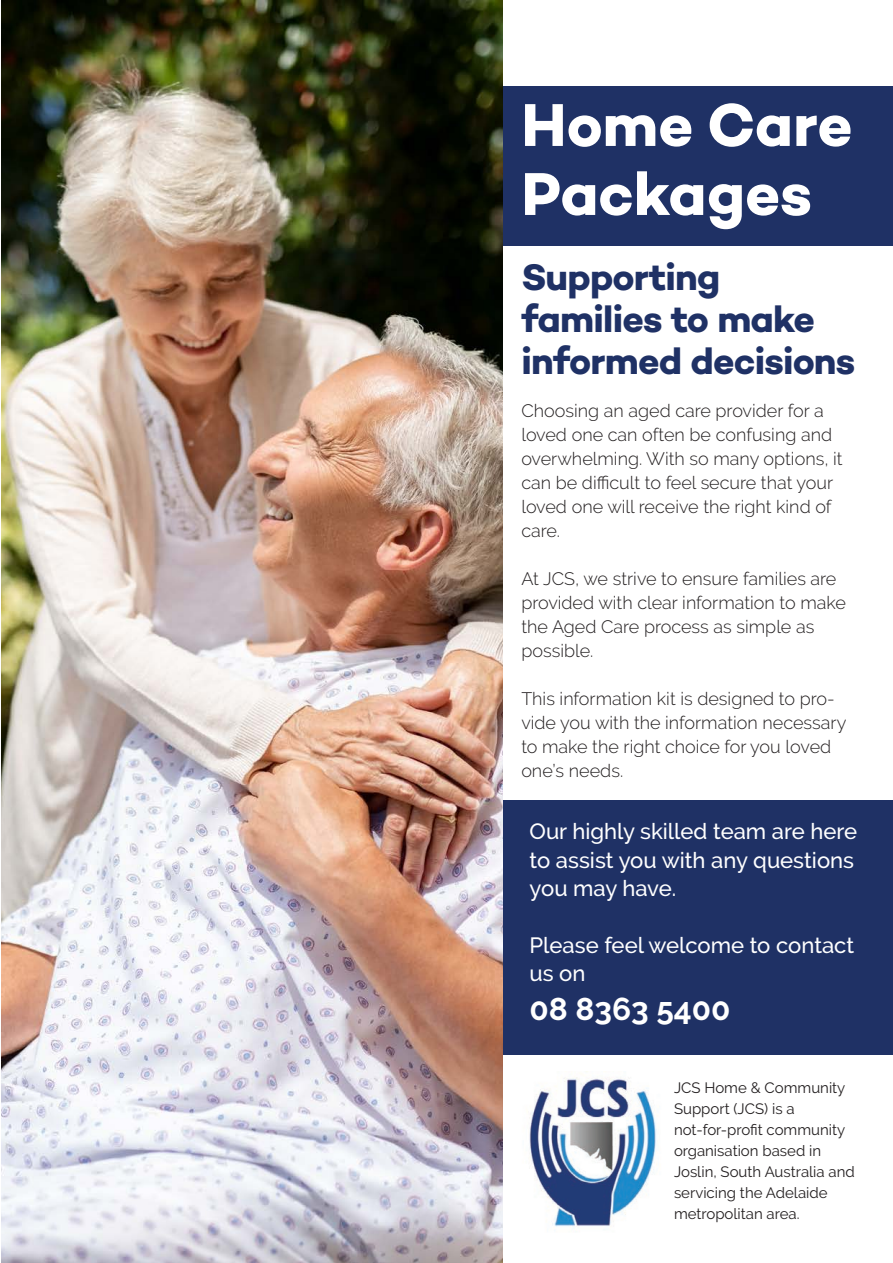
<style>
.page{position:relative;width:893px;height:1263px;background:#fff}
.page>*{position:absolute;margin:0;border:0;box-sizing:border-box;transform-origin:0 0}
.t1{font:61.5px/69px "Campton Bold DEMO";letter-spacing:-.005em;color:#fff}
.t2{font:37.5px/42px "Campton Bold DEMO";letter-spacing:-.02em;color:#1f3165}
.t3{font:700 31.5px "Raleway";color:#fff}
.t4{font:500 22.05px/28.3px "Raleway";color:#fff}
.t5{font:300 18px/24px "Raleway";color:#231f20}
.t6{font:15px/21.1px "Raleway";color:#231f20}
</style>
<div class="page">
<img style="left:1px;top:0;width:503px;height:1263px">
<div style="left:504px;top:800px;width:389px;height:254px;background:#1f3165"></div>
<img style="left:529px;top:1071px;width:128px;height:156px">
<div style="left:504px;top:86px;width:389px;height:160px;background:#1f3165"></div>
<p class="t1" style="left:521px;top:90px;width:333px">Home Care<br>Packages</p>
<p class="t2" style="left:521px;top:257px;width:336px">Supporting families to make informed decisions</p>
<p class="t5" style="left:521px;top:398px;width:323px">Choosing an aged care provider for a loved one can often be confusing and overwhelming. With so many options, it can be difficult to feel secure that your loved one will receive the right kind of care.</p>
<p class="t5" style="left:521px;top:566px;width:326px">At JCS, we strive to ensure families are provided with clear information to make the Aged Care process as simple as possible.</p>
<p class="t5" style="left:521px;top:686px;width:327px">This information kit is designed to pro&shy;vide you with the information necessary to make the right choice for you loved one’s needs.</p>
<p class="t4" style="left:529px;top:817px;width:329px">Our highly skilled team are here to assist you with any questions you may have.</p>
<p class="t4" style="left:529px;top:931px;width:326px">Please feel welcome to contact us on</p>
<p class="t3" style="left:529px;top:991px;width:202px">08 8363 5400</p>
<p class="t6" style="left:674px;top:1077px;width:173px">JCS Home &amp; Community<br>Support (JCS) is a</p>
<p class="t6" style="left:674px;top:1119px;width:182px">not-for-profit community organisation based in<br>Joslin, South Australia and servicing the Adelaide metropolitan area.</p>
</div>
